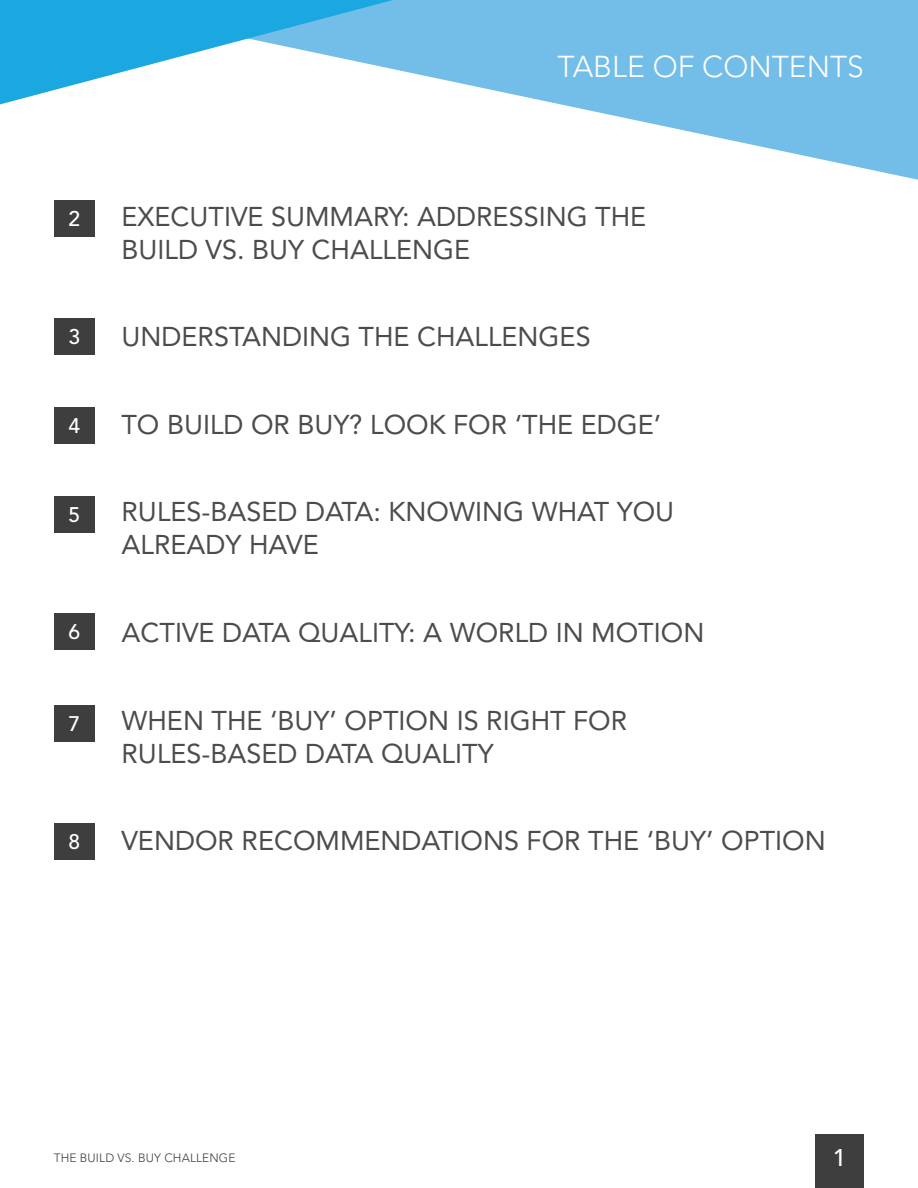
<style>
.page{position:relative;width:918px;height:1188px;background:#fff}
.page>*{position:absolute;margin:0;border:0;box-sizing:border-box;transform-origin:0 0}
.t1{font:300 30px "Avenir LT Std";color:#fff}
.t2{font:27px/33px "Avenir LT Std";color:#4b4c4d}
.t3{font:500 24px "Avenir LT Std";color:#fff}
.t4{font:500 21px "Avenir LT Std";color:#fff}
.t5{font:300 12px "Avenir LT Std";letter-spacing:.01em;color:#3e3e3f}
</style>
<div class="page">
<div style="left:815px;top:1134px;width:49px;height:54px;background:#3e3e3f"></div>
<div style="left:54px;top:200px;width:40px;height:37px;background:#3e3e3f"></div>
<div style="left:54px;top:318px;width:40px;height:37px;background:#3e3e3f"></div>
<div style="left:54px;top:407px;width:40px;height:37px;background:#3e3e3f"></div>
<div style="left:54px;top:496px;width:40px;height:37px;background:#3e3e3f"></div>
<div style="left:54px;top:613px;width:40px;height:37px;background:#3e3e3f"></div>
<div style="left:54px;top:705px;width:40px;height:37px;background:#3e3e3f"></div>
<div style="left:54px;top:823px;width:40px;height:36px;background:#3e3e3f"></div>
<svg style="left:393px;top:0;width:525px;height:180px;fill:#73bde9"></svg>
<svg style="left:0;top:0;width:393px;height:104px"></svg>
<p class="t1" style="left:558px;top:49px;width:308px">TABLE OF CONTENTS</p>
<p class="t4" style="left:68px;top:207px;width:13px">2</p>
<p class="t2" style="left:122px;top:200px;width:526px">EXECUTIVE SUMMARY: ADDRESSING THE<br>BUILD VS. BUY CHALLENGE</p>
<p class="t4" style="left:68px;top:325px;width:13px">3</p>
<p class="t2" style="left:122px;top:321px;width:471px">UNDERSTANDING THE CHALLENGES</p>
<p class="t4" style="left:68px;top:414px;width:13px">4</p>
<p class="t2" style="left:122px;top:408px;width:541px">TO BUILD OR BUY? LOOK FOR ‘THE EDGE’</p>
<p class="t4" style="left:68px;top:503px;width:13px">5</p>
<p class="t2" style="left:122px;top:496px;width:554px">RULES-BASED DATA: KNOWING WHAT YOU<br>ALREADY HAVE</p>
<p class="t4" style="left:68px;top:619px;width:13px">6</p>
<p class="t2" style="left:122px;top:616px;width:584px">ACTIVE DATA QUALITY: A WORLD IN MOTION</p>
<p class="t4" style="left:68px;top:712px;width:13px">7</p>
<p class="t2" style="left:122px;top:704px;width:507px">WHEN THE ‘BUY’ OPTION IS RIGHT FOR<br>RULES-BASED DATA QUALITY</p>
<p class="t4" style="left:68px;top:829px;width:13px">8</p>
<p class="t2" style="left:122px;top:825px;width:706px">VENDOR RECOMMENDATIONS FOR THE ‘BUY’ OPTION</p>
<p class="t5" style="left:54px;top:1151px;width:183px">THE BUILD VS. BUY CHALLENGE</p>
<p class="t3" style="left:833px;top:1144px;width:15px">1</p>
</div>
